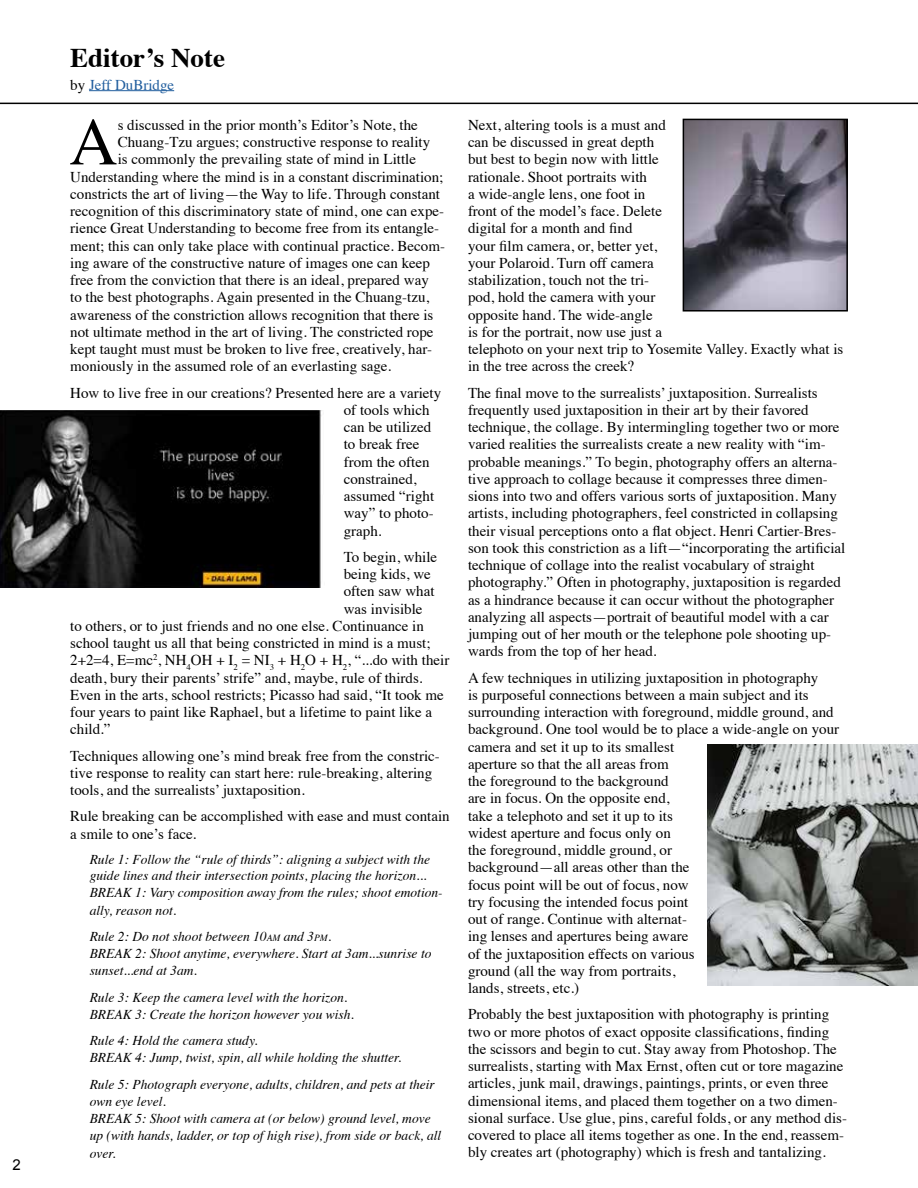
<style>
.page{position:relative;width:918px;height:1188px;background:#fff}
.page>*{position:absolute;margin:0;border:0;box-sizing:border-box;transform-origin:0 0}
.t1{font:67.2px "Times";color:#000}
.t2{font:700 27px "Times";color:#000}
.t3{font:15px/17.2px "Times";color:#000}
.t4{font:15px "Times";color:#215e9e}
.t5{font:15px "Arial";color:#000}
.t6{font:italic 13.5px/17.2px "Times";color:#000}
.s1{color:#000}
.s2{font-size:9.45px}
</style>
<div class="page">
<hr style="left:89px;top:90px;width:85px;height:1px;background:#215e9e">
<hr style="left:0;top:103px;width:918px;height:1px;background:#000">
<img style="left:686px;top:122px;width:159px;height:187px">
<div style="left:683px;top:119px;width:165px;height:193px;border:2px solid #000"></div>
<img style="left:708px;top:744px;width:209px;height:242px">
<img style="left:0;top:410px;width:322px;height:177px">
<hr style="left:917px;top:0;width:1px;height:526px;background:#7ad1ef">
<hr style="left:917px;top:524px;width:1px;height:664px;background:#003049">
<p class="t5" style="left:13px;top:1155px;width:10px">2</p>
<h2 class="t2" style="left:70px;top:32px;width:156px">Editor’s Note</h2>
<p class="t4" style="left:70px;top:70px;width:105px"><span class="s1">by</span> Jeff DuBridge</p>
<h1 class="t1" style="left:69px;top:79px;width:50px">A</h1>
<p class="t3" style="left:118px;top:115px;width:302px">s discussed in the prior month’s Editor’s Note, the</p>
<p class="t3" style="left:118px;top:132px;width:314px">Chuang-Tzu argues; constructive response to reality</p>
<p class="t3" style="left:118px;top:149px;width:300px">is commonly the prevailing state of mind in Little</p>
<p class="t3" style="left:70px;top:167px;width:375px">Understanding where the mind is in a constant discrimination;</p>
<p class="t3" style="left:70px;top:184px;width:371px">constricts the art of living—the Way to life. Through constant</p>
<p class="t3" style="left:70px;top:201px;width:376px">recognition of this discriminatory state of mind, one can expe-</p>
<p class="t3" style="left:70px;top:218px;width:371px">rience Great Understanding to become free from its entangle-</p>
<p class="t3" style="left:70px;top:236px;width:376px">ment; this can only take place with continual practice. Becom-</p>
<p class="t3" style="left:70px;top:253px;width:361px">ing aware of the constructive nature of images one can keep</p>
<p class="t3" style="left:70px;top:270px;width:360px">free from the conviction that there is an ideal, prepared way</p>
<p class="t3" style="left:70px;top:287px;width:361px">to the best photographs. Again presented in the Chuang-tzu,</p>
<p class="t3" style="left:70px;top:305px;width:365px">awareness of the constriction allows recognition that there is</p>
<p class="t3" style="left:70px;top:322px;width:365px">not ultimate method in the art of living. The constricted rope</p>
<p class="t3" style="left:70px;top:339px;width:363px">kept taught must must be broken to live free, creatively, har-</p>
<p class="t3" style="left:70px;top:356px;width:323px">moniously in the assumed role of an everlasting sage.</p>
<p class="t3" style="left:344px;top:383px;width:99px;text-indent:-274px">How to live free in our creations? Presented here are a variety of tools which can be utilized to break free from the often constrained, assumed “right way” to photo&shy;graph.</p>
<p class="t3" style="left:344px;top:547px;width:95px">To begin, while</p>
<p class="t3" style="left:344px;top:564px;width:89px">being kids, we</p>
<p class="t3" style="left:344px;top:581px;width:92px">often saw what</p>
<p class="t3" style="left:344px;top:599px;width:80px">was invisible</p>
<p class="t3" style="left:70px;top:616px;width:355px">to others, or to just friends and no one else. Continuance in</p>
<p class="t3" style="left:70px;top:633px;width:362px">school taught us all that being constricted in mind is a must;</p>
<p class="t3" style="left:70px;top:650px;width:381px">2+2=4, E=mc<sup>2</sup>, NH<sub>4</sub>OH + I<sub>2</sub> = NI<sub>3</sub> + H<sub>2</sub>O + H<sub>2</sub>, “...do with their</p>
<p class="t3" style="left:70px;top:668px;width:354px">death, bury their parents’ strife” and, maybe, rule of thirds.</p>
<p class="t3" style="left:70px;top:685px;width:375px">Even in the arts, school restricts; Picasso had said, “It took me</p>
<p class="t3" style="left:70px;top:702px;width:364px">four years to paint like Raphael, but a lifetime to paint like a</p>
<p class="t3" style="left:70px;top:719px;width:42px">child.”</p>
<p class="t3" style="left:70px;top:746px;width:371px">Techniques allowing one’s mind break free from the constric&shy;tive response to reality can start here: rule-breaking, altering tools, and the surrealists’ juxtaposition.</p>
<p class="t3" style="left:70px;top:806px;width:381px">Rule breaking can be accomplished with ease and must contain a smile to one’s face.</p>
<p class="t6" style="left:90px;top:850px;width:355px">Rule 1: Follow the “rule of thirds”: aligning a subject with the guide lines and their intersection points, placing the horizon...<br>BREAK 1: Vary composition away from the rules; shoot emotion&shy;ally, reason not.</p>
<p class="t6" style="left:90px;top:927px;width:343px">Rule 2: Do not shoot between 10<span class="s2">AM</span> and 3<span class="s2">PM</span>.<br>BREAK 2: Shoot anytime, everywhere. Start at 3am...sunrise to sunset...end at 3am.</p>
<p class="t6" style="left:90px;top:988px;width:266px">Rule 3: Keep the camera level with the horizon.<br>BREAK 3: Create the horizon however you wish.</p>
<p class="t6" style="left:90px;top:1031px;width:313px">Rule 4: Hold the camera study.<br>BREAK 4: Jump, twist, spin, all while holding the shutter.</p>
<p class="t6" style="left:90px;top:1075px;width:353px">Rule 5: Photograph everyone, adults, children, and pets at their own eye level.<br>BREAK 5: Shoot with camera at (or below) ground level, move up (with hands, ladder, or top of high rise), from side or back, all over.</p>
<p class="t3" style="left:468px;top:115px;width:377px">Next, altering tools is a must and<br>can be discussed in great depth<br>but best to begin now with little<br>rationale. Shoot portraits with<br>a wide-angle lens, one foot in<br>front of the model’s face. Delete<br>digital for a month and find<br>your film camera, or, better yet,<br>your Polaroid. Turn off camera<br>stabilization, touch not the tri-<br>pod, hold the camera with your<br>opposite hand. The wide-angle<br>is for the portrait, now use just a<br>telephoto on your next trip to Yosemite Valley. Exactly what is in the tree across the creek?</p>
<p class="t3" style="left:468px;top:383px;width:379px">The final move to the surrealists’ juxtaposition. Surrealists frequently used juxtaposition in their art by their favored technique, the collage. By intermingling together two or more varied realities the surrealists create a new reality with “im&shy;probable meanings.” To begin, photography offers an alterna&shy;tive approach to collage because it compresses three dimen&shy;sions into two and offers various sorts of juxtaposition. Many artists, including photographers, feel constricted in collapsing their visual perceptions onto a flat object. Henri Cartier-Bres&shy;son took this constriction as a lift—“incorporating the artificial technique of collage into the realist vocabulary of straight photography.” Often in photography, juxtaposition is regarded as a hindrance because it can occur without the photographer analyzing all aspects—portrait of beautiful model with a car jumping out of her mouth or the telephone pole shooting up&shy;wards from the top of her head.</p>
<p class="t3" style="left:468px;top:668px;width:373px">A few techniques in utilizing juxtaposition in photography<br>is purposeful connections between a main subject and its surrounding interaction with foreground, middle ground, and background. One tool would be to place a wide-angle on your camera and set it up to its smallest<br>aperture so that the all areas from<br>the foreground to the background<br>are in focus. On the opposite end,<br>take a telephoto and set it up to its<br>widest aperture and focus only on<br>the foreground, middle ground, or<br>background—all areas other than the<br>focus point will be out of focus, now<br>try focusing the intended focus point<br>out of range. Continue with alternat-<br>ing lenses and apertures being aware<br>of the juxtaposition effects on various<br>ground (all the way from portraits,<br>lands, streets, etc.)</p>
<p class="t3" style="left:468px;top:1004px;width:381px">Probably the best juxtaposition with photography is printing two or more photos of exact opposite classifications, finding the scissors and begin to cut. Stay away from Photoshop. The surrealists, starting with Max Ernst, often cut or tore magazine articles, junk mail, drawings, paintings, prints, or even three dimensional items, and placed them together on a two dimen&shy;sional surface. Use glue, pins, careful folds, or any method dis&shy;covered to place all items together as one. In the end, reassem&shy;bly creates art (photography) which is fresh and tantalizing.</p>
</div>
